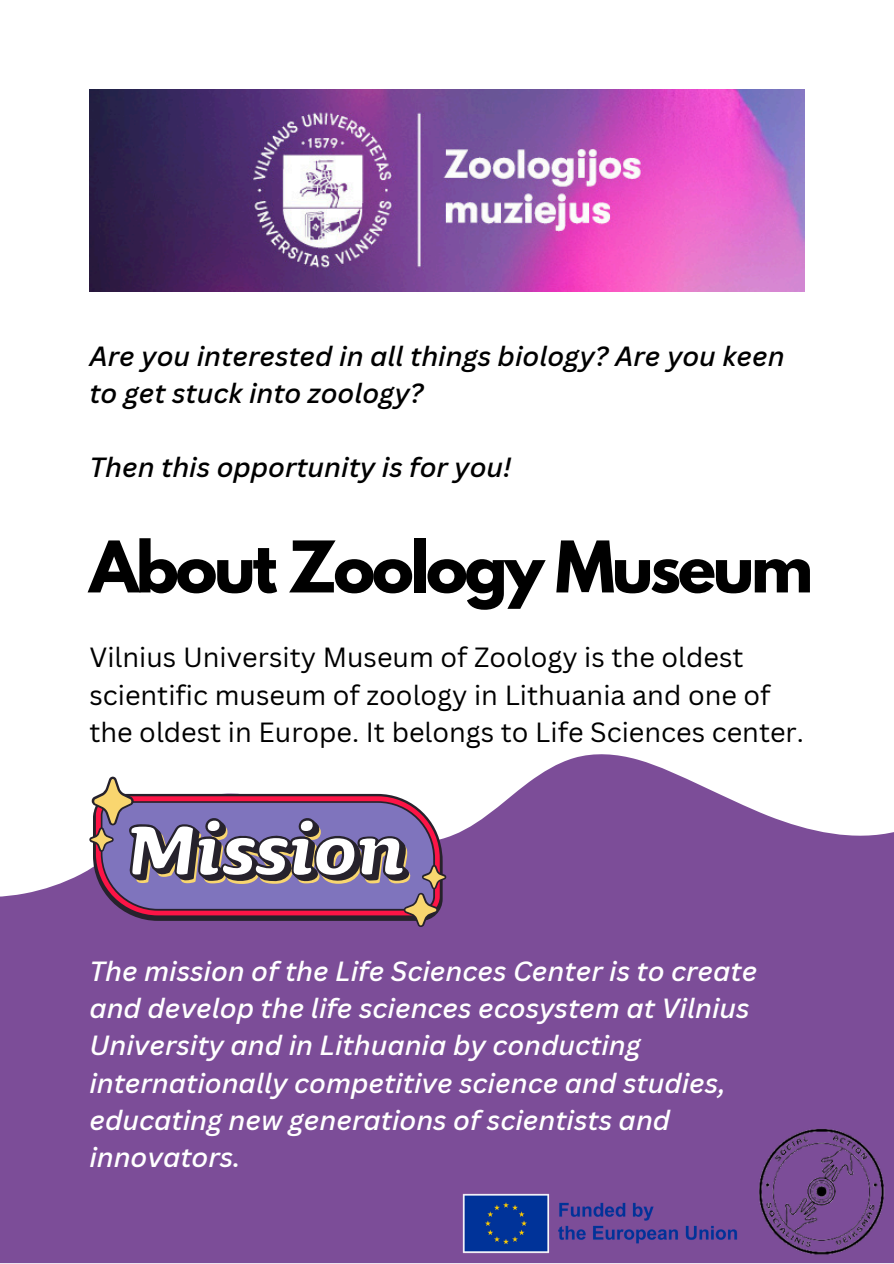
<style>
.page{position:relative;width:894px;height:1264px;background:#fff}
.page>*{position:absolute;margin:0;border:0;box-sizing:border-box;transform-origin:0 0}
.t1{font:700 63px "League Spartan";letter-spacing:-.05em;color:#000}
.t2{font:italic 500 27px/37.2px "Canva Sans";color:#fff}
.t3{font:27px/37.2px "Canva Sans";color:#000}
.t4{font:italic 500 27px/37.2px "Canva Sans";color:#000}
</style>
<div class="page">
<svg style="left:0;top:754px;width:893px;height:509px;background:#8a60a3"></svg>
<img style="left:748px;top:1118px;width:145px;height:145px">
<svg style="left:89px;top:776px;width:357px;height:151px"></svg>
<img style="left:89px;top:89px;width:715px;height:203px">
<img style="left:460px;top:1190px;width:288px;height:65px">
<p class="t4" style="left:89px;top:336px;width:696px">Are you interested in all things biology? Are you keen to get stuck into zoology?</p>
<h2 class="t4" style="left:89px;top:448px;width:423px">Then this opportunity is for you!</h2>
<p class="t1" style="left:89px;top:535px;width:725px">About Zoology Museum</p>
<p class="t3" style="left:89px;top:638px;width:716px">Vilnius University Museum of Zoology is the oldest scientific museum of zoology in Lithuania and one of the oldest in Europe. It belongs to Life Sciences center.</p>
<h1 class="t2" style="left:89px;top:952px;width:669px">The mission of the Life Sciences Center is to create and develop the life sciences ecosystem at Vilnius University and in Lithuania by conducting internationally competitive science and studies, educating new generations of scientists and innovators.</h1>
</div>
